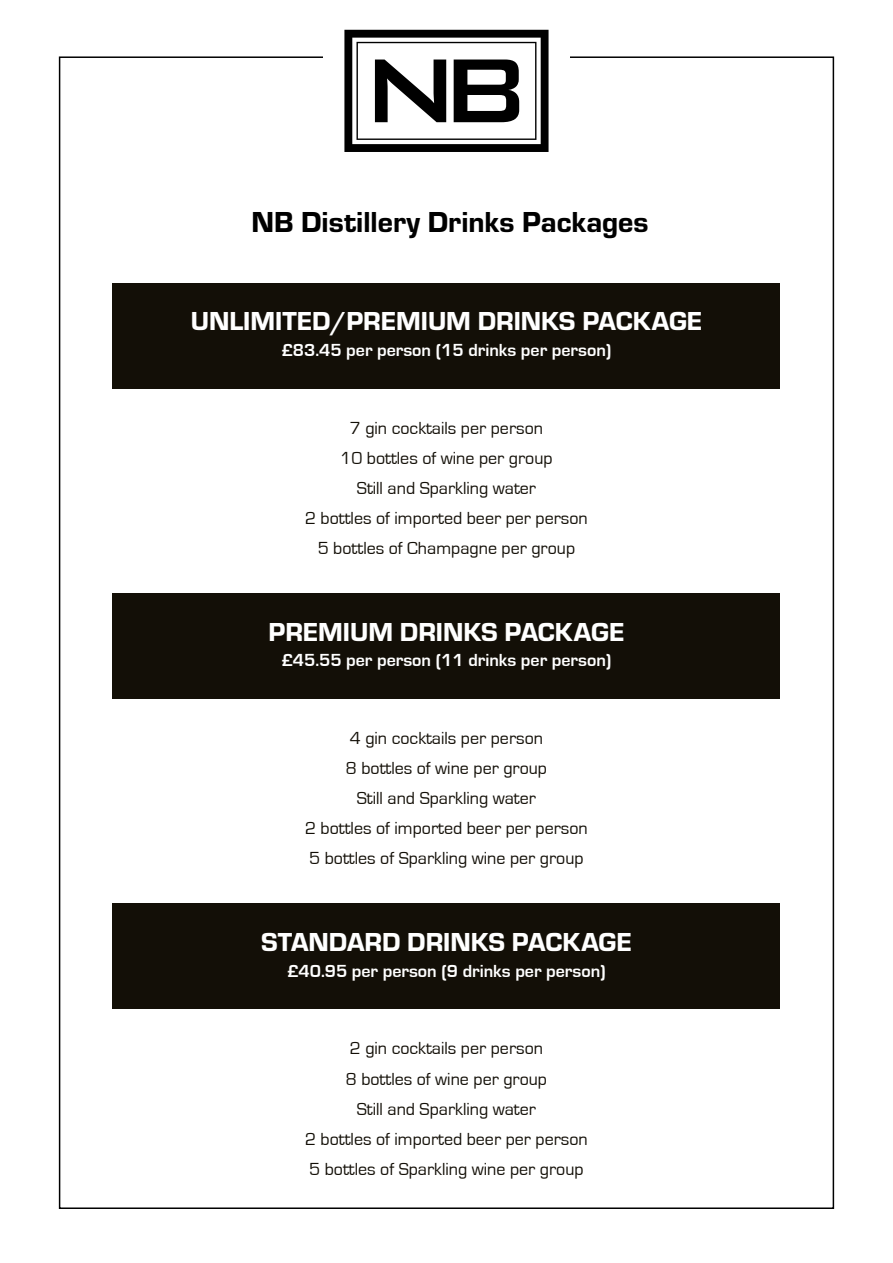
<style>
.page{position:relative;width:893px;height:1263px;background:#fff}
.page>*{position:absolute;margin:0;border:0;box-sizing:border-box;transform-origin:0 0}
.t1{font:30px "Eurostile Hea";color:#000}
.t2{font:27px "Eurostile Hea";color:#fff}
.t3{font:18px/30.2px "Eurostile";color:#130f07;text-align:center}
.t4{font:700 18px "Eurostile";color:#fff}
</style>
<div class="page">
<svg style="left:344px;top:30px;width:205px;height:122px"></svg>
<div style="left:113px;top:903px;width:667px;height:106px;background:#130f07"></div>
<div style="left:113px;top:593px;width:667px;height:106px;background:#130f07"></div>
<div style="left:113px;top:283px;width:667px;height:105px;background:#130f07"></div>
<h1 class="t1" style="left:252px;top:201px;width:398px">NB Distillery Drinks Packages</h1>
<h2 class="t2" style="left:191px;top:302px;width:513px">UNLIMITED/PREMIUM DRINKS PACKAGE</h2>
<p class="t4" style="left:281px;top:340px;width:331px">£83.45 per person (15 drinks per person)</p>
<p class="t3" style="left:305px;top:413px;width:284px">7 gin cocktails per person<br>10 bottles of wine per group<br>Still and Sparkling water<br>2 bottles of imported beer per person<br>5 bottles of Champagne per group</p>
<h2 class="t2" style="left:269px;top:613px;width:357px">PREMIUM DRINKS PACKAGE</h2>
<p class="t4" style="left:281px;top:651px;width:331px">£45.55 per person (11 drinks per person)</p>
<p class="t3" style="left:305px;top:723px;width:284px">4 gin cocktails per person<br>8 bottles of wine per group<br>Still and Sparkling water<br>2 bottles of imported beer per person<br>5 bottles of Sparkling wine per group</p>
<h2 class="t2" style="left:261px;top:923px;width:372px">STANDARD DRINKS PACKAGE</h2>
<p class="t4" style="left:287px;top:961px;width:320px">£40.95 per person (9 drinks per person)</p>
<p class="t3" style="left:305px;top:1034px;width:284px">2 gin cocktails per person<br>8 bottles of wine per group<br>Still and Sparkling water<br>2 bottles of imported beer per person<br>5 bottles of Sparkling wine per group</p>
</div>
